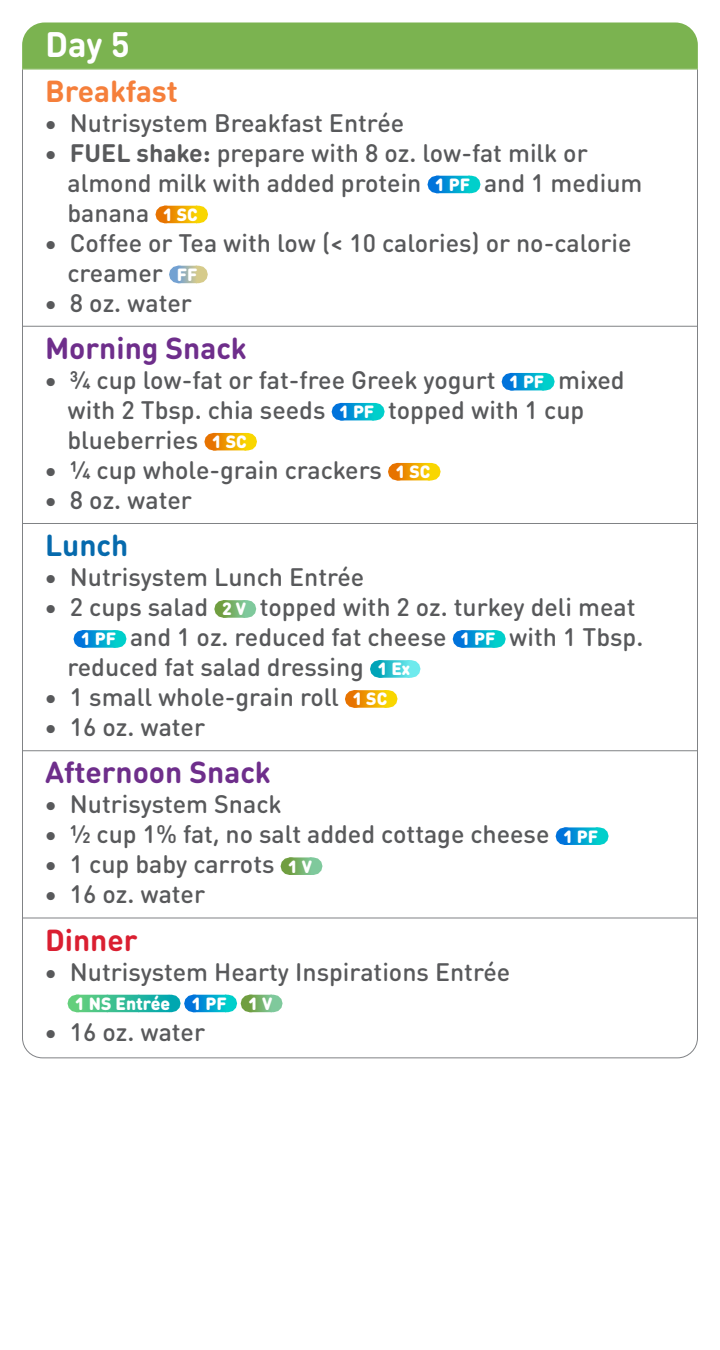
<style>
.page{position:relative;width:720px;height:1350px;background:#fff}
.page>*{position:absolute;margin:0;border:0;box-sizing:border-box;transform-origin:0 0}
.t1{font:700 35px "DIN Round OT";color:#fff}
.t2{font:700 30px "DIN Round OT";color:#6e2e8b}
.t3{font:700 30px "DIN Round OT";color:#f57f3b}
.t4{font:700 30px "DIN Round OT";color:#da1f31}
.t5{font:700 30px "DIN Round OT";color:#066aad}
.t6{font:500 25px/30px "DIN Round OT";color:#58595b}
.t7{font:900 17.5px "DIN Round OT";color:#fff}
.s1{font-weight:700}
.s2{font-weight:900;font-size:17.5px;color:#fff}
</style>
<div class="page">
<div style="left:22px;top:22px;width:676px;height:47px;background:#7bb350"></div>
<hr style="left:22px;top:69px;width:1px;height:40px;background:#808285">
<hr style="left:697px;top:69px;width:1px;height:40px;background:#808285">
<hr style="left:22px;top:69px;width:676px;height:1px;background:#7bb350">
<hr style="left:22px;top:102px;width:1px;height:227px;background:#808285">
<hr style="left:697px;top:102px;width:1px;height:227px;background:#808285">
<svg style="left:437px;top:176px;width:16px;height:17px"></svg>
<svg style="left:436px;top:176px;width:1px;height:17px"></svg>
<svg style="left:453px;top:176px;width:17px;height:17px"></svg>
<svg style="left:165px;top:206px;width:16px;height:17px"></svg>
<svg style="left:164px;top:206px;width:1px;height:17px"></svg>
<svg style="left:181px;top:206px;width:17px;height:17px"></svg>
<svg style="left:179px;top:266px;width:8px;height:17px"></svg>
<svg style="left:178px;top:266px;width:1px;height:17px"></svg>
<svg style="left:187px;top:266px;width:11px;height:17px"></svg>
<hr style="left:22px;top:323px;width:1px;height:43px;background:#808285">
<hr style="left:697px;top:323px;width:1px;height:43px;background:#808285">
<hr style="left:22px;top:326px;width:676px;height:1px;background:#808285">
<hr style="left:22px;top:359px;width:1px;height:167px;background:#808285">
<hr style="left:697px;top:359px;width:1px;height:167px;background:#808285">
<svg style="left:511px;top:373px;width:16px;height:17px"></svg>
<svg style="left:510px;top:373px;width:1px;height:17px"></svg>
<svg style="left:527px;top:373px;width:17px;height:17px"></svg>
<svg style="left:341px;top:403px;width:16px;height:17px"></svg>
<svg style="left:340px;top:403px;width:1px;height:17px"></svg>
<svg style="left:357px;top:403px;width:17px;height:17px"></svg>
<svg style="left:214px;top:433px;width:15px;height:17px"></svg>
<svg style="left:213px;top:433px;width:1px;height:17px"></svg>
<svg style="left:229px;top:433px;width:18px;height:17px"></svg>
<svg style="left:398px;top:463px;width:15px;height:17px"></svg>
<svg style="left:397px;top:463px;width:1px;height:17px"></svg>
<svg style="left:413px;top:463px;width:17px;height:17px"></svg>
<hr style="left:22px;top:520px;width:1px;height:43px;background:#808285">
<hr style="left:697px;top:520px;width:1px;height:43px;background:#808285">
<hr style="left:22px;top:523px;width:676px;height:1px;background:#808285">
<hr style="left:22px;top:556px;width:1px;height:197px;background:#808285">
<hr style="left:697px;top:556px;width:1px;height:197px;background:#808285">
<svg style="left:224px;top:600px;width:10px;height:18px"></svg>
<svg style="left:223px;top:600px;width:1px;height:18px"></svg>
<svg style="left:234px;top:600px;width:12px;height:18px"></svg>
<svg style="left:83px;top:630px;width:16px;height:18px"></svg>
<svg style="left:82px;top:630px;width:1px;height:18px"></svg>
<svg style="left:99px;top:630px;width:17px;height:18px"></svg>
<svg style="left:462px;top:630px;width:16px;height:18px"></svg>
<svg style="left:461px;top:630px;width:1px;height:18px"></svg>
<svg style="left:478px;top:630px;width:17px;height:18px"></svg>
<svg style="left:380px;top:660px;width:14px;height:18px"></svg>
<svg style="left:379px;top:660px;width:1px;height:18px"></svg>
<svg style="left:394px;top:660px;width:16px;height:18px"></svg>
<svg style="left:355px;top:690px;width:15px;height:18px"></svg>
<svg style="left:354px;top:690px;width:1px;height:18px"></svg>
<svg style="left:370px;top:690px;width:17px;height:18px"></svg>
<hr style="left:22px;top:747px;width:1px;height:44px;background:#808285">
<hr style="left:697px;top:747px;width:1px;height:44px;background:#808285">
<hr style="left:22px;top:750px;width:676px;height:1px;background:#808285">
<hr style="left:22px;top:783px;width:1px;height:138px;background:#808285">
<hr style="left:697px;top:783px;width:1px;height:138px;background:#808285">
<svg style="left:565px;top:827px;width:16px;height:18px"></svg>
<svg style="left:564px;top:827px;width:1px;height:18px"></svg>
<svg style="left:581px;top:827px;width:17px;height:18px"></svg>
<svg style="left:290px;top:857px;width:10px;height:18px"></svg>
<svg style="left:289px;top:857px;width:1px;height:18px"></svg>
<svg style="left:300px;top:857px;width:12px;height:18px"></svg>
<hr style="left:22px;top:915px;width:1px;height:43px;background:#808285">
<hr style="left:697px;top:915px;width:1px;height:43px;background:#808285">
<hr style="left:22px;top:918px;width:676px;height:1px;background:#808285">
<hr style="left:22px;top:951px;width:1px;height:77px;background:#808285">
<hr style="left:697px;top:951px;width:1px;height:77px;background:#808285">
<svg style="left:22px;top:995px;width:676px;height:63px"></svg>
<h1 class="t1" style="left:45px;top:21px;width:86px">Day 5</h1>
<p class="t3" style="left:45px;top:71px;width:134px">Breakfast</p>
<p class="t6" style="left:44px;top:107px;width:362px">• Nutrisystem Breakfast Entrée</p>
<p class="t6" style="left:67px;top:137px;width:576px;text-indent:-23px">• <span class="s1">FUEL shake:</span> prepare with 8 oz. low-fat milk or almond milk with added protein <span class="s2">1 PF</span> and 1 medium banana <span class="s2">1 SC</span></p>
<p class="t6" style="left:67px;top:227px;width:566px;text-indent:-23px">• Coffee or Tea with low (&lt; 10 calories) or no-calorie creamer <span class="s2">FF</span></p>
<p class="t6" style="left:44px;top:287px;width:149px">• 8 oz. water</p>
<p class="t2" style="left:45px;top:329px;width:203px">Morning Snack</p>
<p class="t6" style="left:67px;top:365px;width:559px;text-indent:-23px">• ¾ cup low-fat or fat-free Greek yogurt <span class="s2">1 PF</span> mixed with 2 Tbsp. chia seeds <span class="s2">1 PF</span> topped with 1 cup blueberries <span class="s2">1 SC</span></p>
<p class="t6" style="left:44px;top:455px;width:388px">• ¼ cup whole-grain crackers <span class="s2">1 SC</span></p>
<p class="t6" style="left:44px;top:485px;width:149px">• 8 oz. water</p>
<p class="t5" style="left:45px;top:526px;width:85px">Lunch</p>
<p class="t6" style="left:44px;top:562px;width:322px">• Nutrisystem Lunch Entrée</p>
<p class="t6" style="left:44px;top:592px;width:593px">• 2 cups salad <span class="s2">2 V</span> topped with 2 oz. turkey deli meat</p>
<p class="t6" style="left:81px;top:622px;width:564px"><span class="s2">1 PF</span> and 1 oz. reduced fat cheese <span class="s2">1 PF</span> with 1 Tbsp.</p>
<p class="t6" style="left:68px;top:652px;width:344px">reduced fat salad dressing <span class="s2">1 Ex</span></p>
<p class="t6" style="left:44px;top:682px;width:345px">• 1 small whole-grain roll <span class="s2">1 SC</span></p>
<p class="t6" style="left:44px;top:712px;width:162px">• 16 oz. water</p>
<p class="t2" style="left:45px;top:753px;width:227px">Afternoon Snack</p>
<p class="t6" style="left:44px;top:789px;width:239px">• Nutrisystem Snack</p>
<p class="t6" style="left:44px;top:819px;width:556px">• ½ cup 1% fat, no salt added cottage cheese <span class="s2">1 PF</span></p>
<p class="t6" style="left:44px;top:849px;width:270px">• 1 cup baby carrots <span class="s2">1 V</span></p>
<p class="t6" style="left:44px;top:879px;width:162px">• 16 oz. water</p>
<p class="t4" style="left:45px;top:920px;width:94px">Dinner</p>
<p class="t6" style="left:44px;top:956px;width:468px">• Nutrisystem Hearty Inspirations Entrée</p>
<p class="t7" style="left:75px;top:992px;width:199px">1 NS Entrée 1 PF 1 V</p>
<p class="t6" style="left:44px;top:1016px;width:162px">• 16 oz. water</p>
</div>
